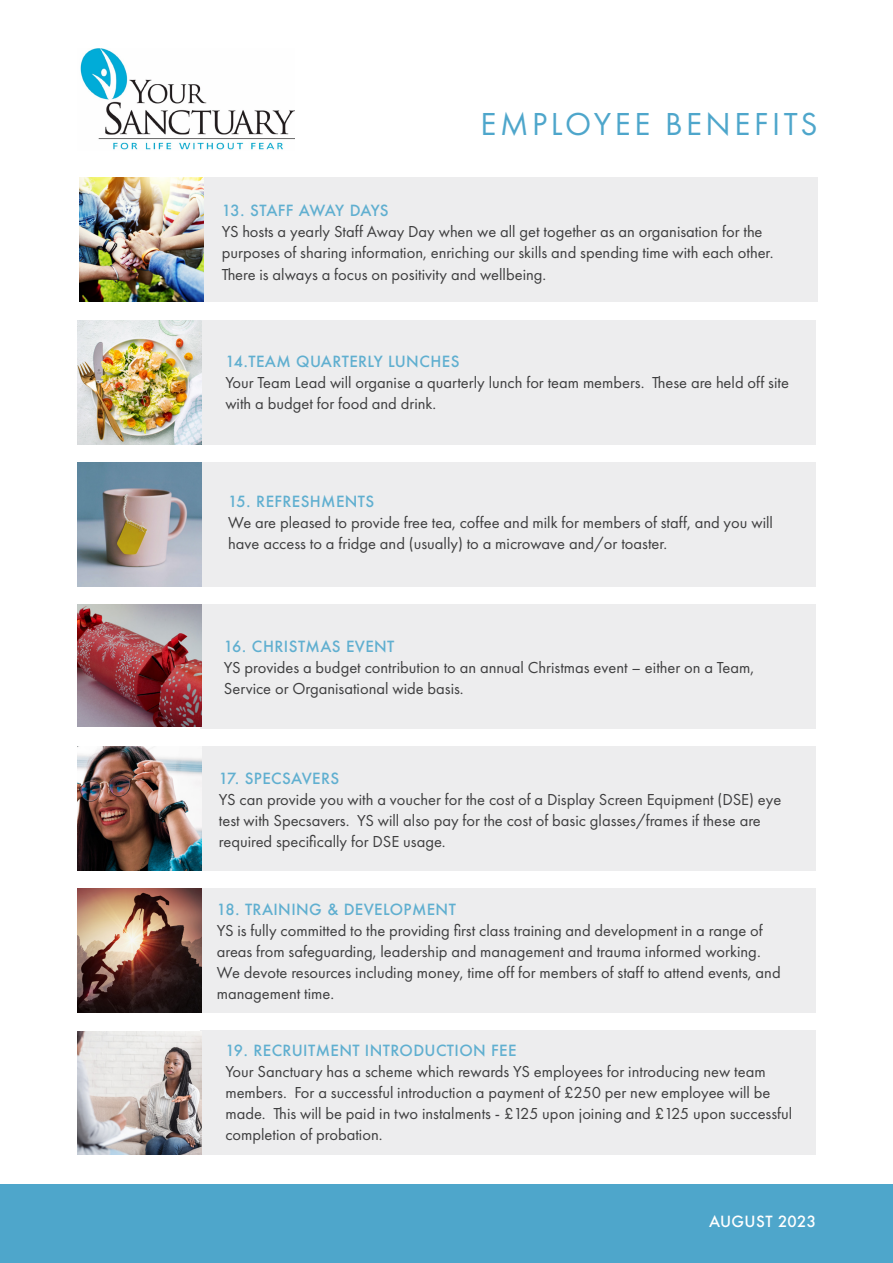
<style>
.page{position:relative;width:893px;height:1263px;background:#fff}
.page>*{position:absolute;margin:0;border:0;box-sizing:border-box;transform-origin:0 0}
.Large_heading{font:33px "Futura PT";letter-spacing:.11em;color:#4ea6cb}
.body_style{font:16.5px/21px "Futura PT";color:#3e3e3f}
.capital{font:500 15px "Futura";letter-spacing:.025em;color:#60afd0}
.capital-2{font:500 15px "Futura";letter-spacing:-.015em;color:#60afd0}
.capital-3{font:500 15px "Futura";letter-spacing:.025em;color:#fff}
</style>
<div class="page">
<div style="left:200px;top:462px;width:615px;height:124px;background:#ededee"></div>
<img style="left:77px;top:462px;width:124px;height:124px">
<div style="left:200px;top:320px;width:615px;height:124px;background:#ededee"></div>
<img style="left:78px;top:320px;width:123px;height:124px">
<div style="left:200px;top:604px;width:615px;height:124px;background:#ededee"></div>
<img style="left:77px;top:604px;width:124px;height:123px">
<div style="left:200px;top:746px;width:615px;height:124px;background:#ededee"></div>
<img style="left:77px;top:746px;width:124px;height:124px">
<div style="left:0;top:1184px;width:893px;height:79px;background:#4ea6cb"></div>
<div style="left:200px;top:888px;width:615px;height:124px;background:#ededee"></div>
<img style="left:77px;top:888px;width:124px;height:124px">
<div style="left:200px;top:1030px;width:615px;height:124px;background:#ededee"></div>
<img style="left:77px;top:1031px;width:124px;height:123px">
<div style="left:202px;top:178px;width:615px;height:124px;background:#ededee"></div>
<img style="left:79px;top:178px;width:124px;height:124px">
<img style="left:80px;top:48px;width:214px;height:102px">
<p class="Large_heading" style="left:481px;top:105px;width:339px">EMPLOYEE BENEFITS</p>
<p class="capital-2" style="left:222px;top:201px;width:168px">13. STAFF AWAY DAYS</p>
<p class="body_style" style="left:222px;top:221px;width:553px">YS hosts a yearly Staff Away Day when we all get together as an organisation for the purposes of sharing information, enriching our skills and spending time with each other.<br>There is always a focus on positivity and wellbeing.</p>
<p class="capital" style="left:225px;top:351px;width:236px">14.TEAM QUARTERLY LUNCHES</p>
<p class="body_style" style="left:225px;top:372px;width:565px">Your Team Lead will organise a quarterly lunch for team members. These are held off site with a budget for food and drink.</p>
<p class="capital" style="left:228px;top:491px;width:148px">15. REFRESHMENTS</p>
<p class="body_style" style="left:228px;top:512px;width:546px">We are pleased to provide free tea, coffee and milk for members of staff, and you will have access to a fridge and (usually) to a microwave and/or toaster.</p>
<p class="capital" style="left:224px;top:636px;width:172px">16. CHRISTMAS EVENT</p>
<p class="body_style" style="left:224px;top:657px;width:532px">YS provides a budget contribution to an annual Christmas event – either on a Team,<br>Service or Organisational wide basis.</p>
<p class="capital" style="left:219px;top:768px;width:122px">17. SPECSAVERS</p>
<p class="body_style" style="left:219px;top:789px;width:564px">YS can provide you with a voucher for the cost of a Display Screen Equipment (DSE) eye test with Specsavers. YS will also pay for the cost of basic glasses/frames if these are required specifically for DSE usage.</p>
<p class="capital" style="left:217px;top:899px;width:241px">18. TRAINING &amp; DEVELOPMENT</p>
<p class="body_style" style="left:217px;top:919px;width:565px">YS is fully committed to the providing first class training and development in a range of areas from safeguarding, leadership and management and trauma informed working.<br>We devote resources including money, time off for members of staff to attend events, and management time.</p>
<p class="capital" style="left:225px;top:1040px;width:293px">19. RECRUITMENT INTRODUCTION FEE</p>
<p class="body_style" style="left:225px;top:1060px;width:568px">Your Sanctuary has a scheme which rewards YS employees for introducing new team members. For a successful introduction a payment of £250 per new employee will be made. This will be paid in two instalments - £125 upon joining and £125 upon successful completion of probation.</p>
<p class="capital-3" style="left:709px;top:1211px;width:109px">AUGUST 2023</p>
</div>
